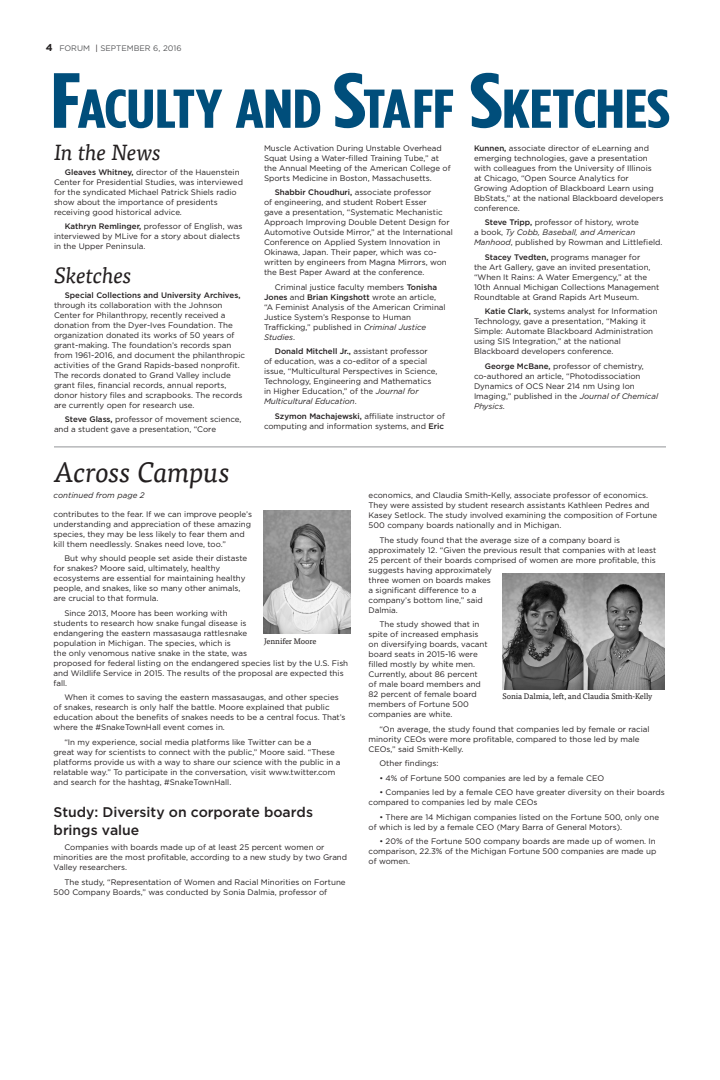
<style>
.page{position:relative;width:720px;height:1080px;background:#fff}
.page>*{position:absolute;margin:0;border:0;box-sizing:border-box;transform-origin:0 0}
.Story_Header{font:italic 28px "Tisa OT";letter-spacing:-.02em;color:#231f20}
.Sketches_Header{font:italic 22px "Tisa OT";letter-spacing:-.015em;color:#231f20}
.Subhead{font:500 14px/18px "Gotham";color:#231f20}
.Body_Copy{font:8px/10px "Gotham";color:#231f20}
.Photo_Caption{font:8px "Tisa OT";letter-spacing:-.01em;color:#231f20}
.t1{font:8px "Gotham";color:#57585a}
.t2{font:italic 8px "Gotham";letter-spacing:.005em;color:#231f20}
.s1{font-weight:700;font-size:10px;color:#231f20}
.s2{color:#231f20}
.s3{font-weight:500}
.s4{font-style:italic}
</style>
<div class="page">
<svg style="left:54px;top:73px;width:615px;height:55px"></svg>
<hr style="left:54px;top:446px;width:612px;height:1px;background:#939598">
<img style="left:263px;top:511px;width:88px;height:122px">
<img style="left:503px;top:574px;width:162px;height:116px">
<p class="t1" style="left:46px;top:44px;width:137px"><span class="s1">4</span> FORUM <span class="s2">|</span> SEPTEMBER 6, 2016</p>
<p class="Sketches_Header" style="left:54px;top:139px;width:109px">In the News</p>
<p class="Body_Copy" style="left:54px;top:167px;width:190px;text-indent:11px"><span class="s3">Gleaves Whitney,</span> director of the Hauenstein Center for Presidential Studies, was interviewed for the syndicated Michael Patrick Shiels radio show about the importance of presidents receiving good historical advice.</p>
<p class="Body_Copy" style="left:54px;top:221px;width:190px;text-indent:11px"><span class="s3">Kathryn Remlinger,</span> professor of English, was interviewed by MLive for a story about dialects in the Upper Peninsula.</p>
<p class="Sketches_Header" style="left:54px;top:262px;width:79px">Sketches</p>
<p class="Body_Copy" style="left:54px;top:290px;width:193px;text-indent:11px"><span class="s3">Special Collections and University Archives, </span>through its collaboration with the Johnson Center for Philanthropy, recently received a donation from the Dyer-Ives Foundation. The organization donated its works of 50 years of grant-making. The foundation’s records span from 1961-2016, and document the philanthropic activities of the Grand Rapids-based nonprofit.<br>The records donated to Grand Valley include grant files, financial records, annual reports, donor history files and scrapbooks. The records are currently open for research use.</p>
<p class="Body_Copy" style="left:54px;top:414px;width:189px;text-indent:11px"><span class="s3">Steve Glass,</span> professor of movement science, and a student gave a presentation, “Core</p>
<p class="Body_Copy" style="left:264px;top:143px;width:188px">Muscle Activation During Unstable Overhead Squat Using a Water-filled Training Tube,” at the Annual Meeting of the American College of Sports Medicine in Boston, Massachusetts.</p>
<p class="Body_Copy" style="left:264px;top:187px;width:190px;text-indent:11px"><span class="s3">Shabbir Choudhuri,</span> associate professor<br>of engineering, and student Robert Esser<br>gave a presentation, “Systematic Mechanistic Approach Improving Double Detent Design for Automotive Outside Mirror,” at the International Conference on Applied System Innovation in Okinawa, Japan. Their paper, which was co&shy;written by engineers from Magna Mirrors, won the Best Paper Award at the conference.</p>
<p class="Body_Copy" style="left:264px;top:282px;width:183px;text-indent:11px">Criminal justice faculty members <span class="s3">Tonisha Jones</span> and <span class="s3">Brian Kingshott</span> wrote an article, “A Feminist Analysis of the American Criminal Justice System’s Response to Human Trafficking,” published in <span class="s4">Criminal Justice Studies</span>.</p>
<p class="Body_Copy" style="left:264px;top:346px;width:175px;text-indent:11px"><span class="s3">Donald Mitchell Jr.,</span> assistant professor of education, was a co-editor of a special issue, “Multicultural Perspectives in Science, Technology, Engineering and Mathematics in Higher Education,” of the <span class="s4">Journal for Multicultural Education</span>.</p>
<p class="Body_Copy" style="left:264px;top:411px;width:182px;text-align:right"><span class="s3">Szymon Machajewski,</span> affiliate instructor of computing and information systems, and <span class="s3">Eric</span></p>
<p class="Body_Copy" style="left:474px;top:143px;width:191px"><span class="s3">Kunnen,</span> associate director of eLearning and emerging technologies, gave a presentation with colleagues from the University of Illinois<br>at Chicago, “Open Source Analytics for Growing Adoption of Blackboard Learn using BbStats,” at the national Blackboard developers conference.</p>
<p class="Body_Copy" style="left:474px;top:217px;width:190px;text-indent:11px"><span class="s3">Steve Tripp,</span> professor of history, wrote<br>a book, <span class="s4">Ty Cobb, Baseball, and American<br>Manhood</span>, published by Rowman and Littlefield.</p>
<p class="Body_Copy" style="left:474px;top:252px;width:187px;text-indent:11px"><span class="s3">Stacey Tvedten,</span> programs manager for<br>the Art Gallery, gave an invited presentation, “When It Rains: A Water Emergency,” at the 10th Annual Michigan Collections Management Roundtable at Grand Rapids Art Museum.</p>
<p class="Body_Copy" style="left:474px;top:306px;width:185px;text-indent:11px"><span class="s3">Katie Clark,</span> systems analyst for Information Technology, gave a presentation, “Making it Simple: Automate Blackboard Administration using SIS Integration,” at the national Blackboard developers conference.</p>
<p class="Body_Copy" style="left:474px;top:361px;width:186px;text-indent:11px"><span class="s3">George McBane,</span> professor of chemistry, co-authored an article, “Photodissociation Dynamics of OCS Near 214 nm Using Ion Imaging,” published in the <span class="s4">Journal of Chemical Physics</span>.</p>
<p class="Story_Header" style="left:54px;top:456px;width:178px">Across Campus</p>
<p class="t2" style="left:54px;top:491px;width:93px">continued from page 2</p>
<p class="Body_Copy" style="left:54px;top:509px;width:200px">contributes to the fear. If we can improve people’s understanding and appreciation of these amazing species, they may be less likely to fear them and kill them needlessly. Snakes need love, too.”</p>
<p class="Body_Copy" style="left:54px;top:553px;width:195px;text-indent:11px">But why should people set aside their distaste for snakes? Moore said, ultimately, healthy ecosystems are essential for maintaining healthy people, and snakes, like so many other animals, are crucial to that formula.</p>
<p class="Body_Copy" style="left:54px;top:608px;width:296px;text-indent:11px">Since 2013, Moore has been working with<br>students to research how snake fungal disease is<br>endangering the eastern massasauga rattlesnake<br>population in Michigan. The species, which is<br>the only venomous native snake in the state, was<br>proposed for federal listing on the endangered species list by the U.S. Fish and Wildlife Service in 2015. The results of the proposal are expected this fall.</p>
<p class="Body_Copy" style="left:54px;top:692px;width:294px;text-indent:11px">When it comes to saving the eastern massasaugas, and other species of snakes, research is only half the battle. Moore explained that public education about the benefits of snakes needs to be a central focus. That’s where the #SnakeTownHall event comes in.</p>
<p class="Body_Copy" style="left:54px;top:737px;width:288px;text-indent:11px">“In my experience, social media platforms like Twitter can be a<br>great way for scientists to connect with the public,” Moore said. “These platforms provide us with a way to share our science with the public in a relatable way.” To participate in the conversation, visit www.twitter.com and search for the hashtag, #SnakeTownHall.</p>
<p class="Subhead" style="left:54px;top:803px;width:261px">Study: Diversity on corporate boards brings value</p>
<p class="Body_Copy" style="left:54px;top:842px;width:295px;text-indent:11px">Companies with boards made up of at least 25 percent women or minorities are the most profitable, according to a new study by two Grand<br>Valley researchers.</p>
<p class="Body_Copy" style="left:54px;top:877px;width:294px;text-indent:11px">The study, “Representation of Women and Racial Minorities on Fortune<br>500 Company Boards,” was conducted by Sonia Dalmia, professor of</p>
<p class="Photo_Caption" style="left:264px;top:637px;width:54px">Jennifer Moore</p>
<p class="Body_Copy" style="left:369px;top:491px;width:290px">economics, and Claudia Smith-Kelly, associate professor of economics.<br>They were assisted by student research assistants Kathleen Pedres and Kasey Setlock. The study involved examining the composition of Fortune 500 company boards nationally and in Michigan.</p>
<p class="Body_Copy" style="left:369px;top:535px;width:289px;text-indent:11px">The study found that the average size of a company board is approximately 12. “Given the previous result that companies with at least 25 percent of their boards comprised of women are more profitable, this suggests having approximately<br>three women on boards makes<br>a significant difference to a<br>company’s bottom line,” said<br>Dalmia.</p>
<p class="Body_Copy" style="left:369px;top:620px;width:121px;text-indent:11px">The study showed that in spite of increased emphasis on diversifying boards, vacant board seats in 2015-16 were filled mostly by white men.<br>Currently, about 86 percent of male board members and<br>82 percent of female board members of Fortune 500 companies are white.</p>
<p class="Body_Copy" style="left:369px;top:724px;width:282px;text-indent:11px">“On average, the study found that companies led by female or racial minority CEOs were more profitable, compared to those led by male<br>CEOs,” said Smith-Kelly.</p>
<p class="Body_Copy" style="left:379px;top:759px;width:60px">Other findings:</p>
<p class="Body_Copy" style="left:379px;top:773px;width:226px">• 4% of Fortune 500 companies are led by a female CEO</p>
<p class="Body_Copy" style="left:369px;top:788px;width:298px;text-indent:11px">• Companies led by a female CEO have greater diversity on their boards compared to companies led by male CEOs</p>
<p class="Body_Copy" style="left:369px;top:812px;width:292px;text-indent:11px">• There are 14 Michigan companies listed on the Fortune 500, only one of which is led by a female CEO (Mary Barra of General Motors).</p>
<p class="Body_Copy" style="left:369px;top:837px;width:289px;text-align:justify;text-indent:11px">• 20% of the Fortune 500 company boards are made up of women. In comparison, 22.3% of the Michigan Fortune 500 companies are made up of women.</p>
<p class="Photo_Caption" style="left:503px;top:691px;width:151px">Sonia Dalmia, left, and Claudia Smith-Kelly</p>
</div>
